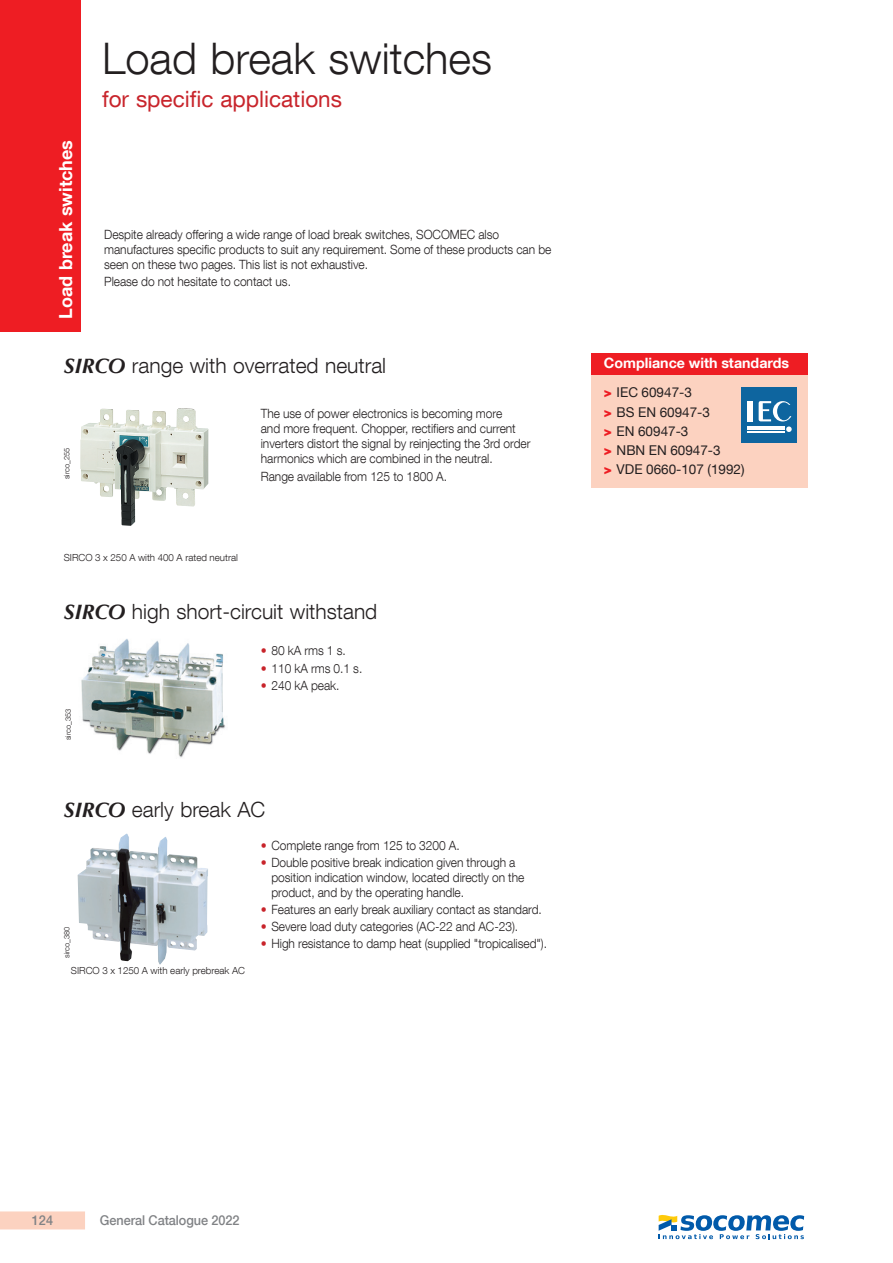
<style>
.page{position:relative;width:893px;height:1263px;background:#fff}
.page>*{position:absolute;margin:0;border:0;box-sizing:border-box;transform-origin:0 0}
.TITRE_page_1{font:300 43.5px "Helvetica Neue LT Com";color:#231f20}
.Sous_famille{font:22.5px "Helvetica Neue LT Com";color:#c8242b}
.titre_Chapitre{font:300 21px "Helvetica Neue LT Com";color:#231f20}
.t1{font:700 18px "Helvetica Neue LT Com";color:#fff}
.navig_titre{font:700 14.25px "Helvetica Neue LT Com";color:#fff}
.t2{font:13.5px "Helvetica Neue LT Com";color:#231f20}
.t3{font:500 13.5px "Helvetica Neue LT Com";letter-spacing:-.005em;color:#808285;scale:.94 1}
.texte_light_8_5pt{font:300 12.75px/15px "Helvetica Neue LT Com";letter-spacing:-.005em;color:#231f20;scale:.94 1}
.texte_schéma_phot{font:300 9.75px "Helvetica Neue LT Com";color:#231f20}
.reference{font:300 7.5px "Helvetica Neue LT Com";color:#231f20}
.s1{font-family:"Optima LT Std";font-weight:700;font-style:italic}
.s2{color:#c8242b}
.s3{font-weight:900;color:#ee1d23}
</style>
<div class="page">
<div style="left:0;top:0;width:81px;height:332px;background:#ee1d23"></div>
<div style="left:0;top:1211px;width:85px;height:18px;background:#fcd2c0"></div>
<div style="left:591px;top:375px;width:217px;height:112px;background:#fcd2c0"></div>
<div style="left:591px;top:354px;width:217px;height:21px;background:#ee1d23"></div>
<div style="left:741px;top:388px;width:55px;height:55px;background:#0e659f"></div>
<hr style="left:747px;top:427px;width:37px;height:1px;background:#fff">
<hr style="left:747px;top:429px;width:37px;height:1px;background:#fff">
<hr style="left:747px;top:431px;width:37px;height:1px;background:#fff">
<div style="left:747px;top:401px;width:5px;height:21px;background:#fff"></div>
<svg style="left:759px;top:401px;width:33px;height:31px"></svg>
<img style="left:81px;top:639px;width:145px;height:119px">
<img style="left:80px;top:408px;width:100px;height:118px">
<img style="left:78px;top:833px;width:130px;height:131px">
<svg style="left:659px;top:1215px;width:145px;height:24px"></svg>
<h3 class="t1" style="left:54px;top:319px;width:180px;rotate:-90deg">Load break switches</h3>
<p class="TITRE_page_1" style="left:102px;top:32px;width:392px">Load break switches</p>
<p class="Sous_famille" style="left:102px;top:85px;width:242px">for specific applications</p>
<p class="texte_light_8_5pt" style="left:104px;top:226px;width:477px">Despite already offering a wide range of load break switches, SOCOMEC also manufactures specific products to suit any requirement. Some of these products can be seen on these two pages. This list is not exhaustive.</p>
<p class="texte_light_8_5pt" style="left:104px;top:274px;width:200px">Please do not hesitate to contact us.</p>
<p class="titre_Chapitre" style="left:64px;top:352px;width:324px"><span class="s1">SIRCO</span> range with overrated neutral</p>
<p class="texte_light_8_5pt" style="left:261px;top:406px;width:288px">The use of power electronics is becoming more<br>and more frequent. Chopper, rectifiers and current inverters distort the signal by reinjecting the 3rd order harmonics which are combined in the neutral.</p>
<p class="texte_light_8_5pt" style="left:261px;top:468px;width:200px">Range available from 125 to 1800 A.</p>
<p class="reference" style="left:62px;top:479px;width:33px;rotate:-90deg">sirco_255</p>
<p class="texte_schéma_phot" style="left:64px;top:551px;width:176px">SIRCO 3 x 250 A with 400 A rated neutral</p>
<p class="titre_Chapitre" style="left:64px;top:599px;width:315px"><span class="s1">SIRCO</span> high short-circuit withstand</p>
<p class="texte_light_8_5pt" style="left:261px;top:643px;width:92px"><span class="s2">•</span> 80 kA rms 1 s.</p>
<p class="texte_light_8_5pt" style="left:261px;top:660px;width:110px"><span class="s2">•</span> 110 kA rms 0.1 s.</p>
<p class="texte_light_8_5pt" style="left:261px;top:677px;width:85px"><span class="s2">•</span> 240 kA peak.</p>
<p class="reference" style="left:64px;top:740px;width:33px;rotate:-90deg">sirco_353</p>
<p class="titre_Chapitre" style="left:64px;top:797px;width:203px"><span class="s1">SIRCO</span> early break AC</p>
<p class="texte_light_8_5pt" style="left:261px;top:837px;width:213px"><span class="s2">•</span> Complete range from 125 to 3200 A.</p>
<p class="texte_light_8_5pt" style="left:271px;top:854px;width:271px;text-indent:-11px"><span class="s2">•</span> Double positive break indication given through a position indication window, located directly on the product, and by the operating handle.</p>
<p class="texte_light_8_5pt" style="left:261px;top:902px;width:301px"><span class="s2">•</span> Features an early break auxiliary contact as standard.</p>
<p class="texte_light_8_5pt" style="left:261px;top:919px;width:275px"><span class="s2">•</span> Severe load duty categories (AC-22 and AC-23).</p>
<p class="texte_light_8_5pt" style="left:261px;top:936px;width:306px"><span class="s2">•</span> High resistance to damp heat (supplied "tropicalised").</p>
<p class="reference" style="left:62px;top:958px;width:33px;rotate:-90deg">sirco_380</p>
<p class="texte_schéma_phot" style="left:71px;top:965px;width:176px">SIRCO 3 x 1250 A with early prebreak AC</p>
<p class="navig_titre" style="left:604px;top:354px;width:187px">Compliance with standards</p>
<p class="t2" style="left:604px;top:384px;width:90px"><span class="s3">&gt;</span> IEC 60947-3</p>
<p class="t2" style="left:604px;top:403px;width:108px"><span class="s3">&gt;</span> BS EN 60947-3</p>
<p class="t2" style="left:604px;top:423px;width:86px"><span class="s3">&gt;</span> EN 60947-3</p>
<p class="t2" style="left:604px;top:442px;width:118px"><span class="s3">&gt;</span> NBN EN 60947-3</p>
<p class="t2" style="left:604px;top:461px;width:142px"><span class="s3">&gt;</span> VDE 0660-107 (1992)</p>
<p class="t3" style="left:32px;top:1212px;width:24px">124</p>
<p class="t3" style="left:100px;top:1212px;width:150px">General Catalogue 2022</p>
</div>
